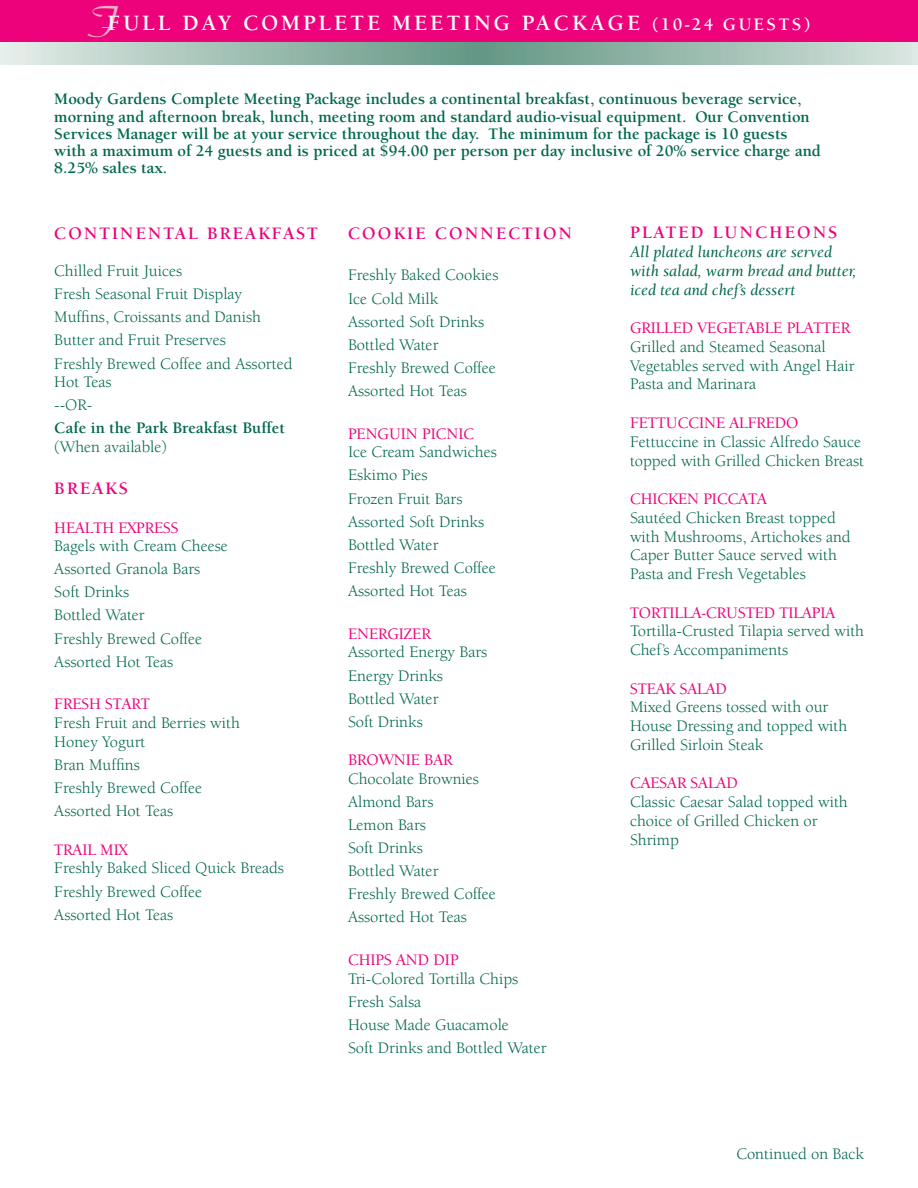
<style>
.page{position:relative;width:918px;height:1188px;background:#fff}
.page>*{position:absolute;margin:0;border:0;box-sizing:border-box;transform-origin:0 0}
.t1{font:700 22.5px "Berkeley";letter-spacing:.125em;color:#fff}
.t2{font:700 18px "Berkeley Oldstyle IT Cby BT";letter-spacing:.13em;color:#ed027c}
.t3{font:16.5px/23.1px "Berkeley";color:#01674d}
.t4{font:700 16.5px/17.2px "Berkeley";color:#01674d}
.t5{font:500 16.5px "Berkeley Oldstyle IT Cby BT";color:#ed027c}
.t6{font:italic 16.5px/18.8px "Berkeley";color:#01674d}
.s1{font-family:"Coronet";font-size:43.5px;color:#f6acc4}
.s2{font-size:18px}
</style>
<div class="page">
<div style="left:0;top:0;width:918px;height:58px;background:#ed027c"></div>
<svg style="left:0;top:42px;width:918px;height:22px;background:#9fbfb3"></svg>
<h1 class="t1" style="left:87px;top:11px;width:725px"><span class="s1">F</span>FULL DAY COMPLETE MEETING PACKAGE <span class="s2">(10-24 GUESTS)</span></h1>
<p class="t4" style="left:54px;top:91px;width:768px">Moody Gardens Complete Meeting Package includes a continental breakfast, continuous beverage service, morning and afternoon break, lunch, meeting room and standard audio-visual equipment. Our Convention Services Manager will be at your service throughout the day. The minimum for the package is 10 guests with a maximum of 24 guests and is priced at $94.00 per person per day inclusive of 20% service charge and 8.25% sales tax.</p>
<p class="t2" style="left:54px;top:222px;width:265px">CONTINENTAL BREAKFAST</p>
<p class="t3" style="left:54px;top:260px;width:240px">Chilled Fruit Juices<br>Fresh Seasonal Fruit Display<br>Muffins, Croissants and Danish<br>Butter and Fruit Preserves<br>Freshly Brewed Coffee and Assorted</p>
<p class="t3" style="left:54px;top:371px;width:59px">Hot Teas --OR-</p>
<p class="t4" style="left:54px;top:420px;width:232px">Cafe in the Park Breakfast Buffet</p>
<p class="t3" style="left:54px;top:436px;width:114px">(When available)</p>
<p class="t2" style="left:54px;top:477px;width:75px">BREAKS</p>
<p class="t5" style="left:54px;top:517px;width:126px">HEALTH EXPRESS</p>
<p class="t3" style="left:54px;top:535px;width:175px">Bagels with Cream Cheese<br>Assorted Granola Bars<br>Soft Drinks<br>Bottled Water<br>Freshly Brewed Coffee<br>Assorted Hot Teas</p>
<p class="t5" style="left:54px;top:694px;width:97px">FRESH START</p>
<p class="t3" style="left:54px;top:714px;width:187px;line-height:18.8px">Fresh Fruit and Berries with<br>Honey Yogurt</p>
<p class="t3" style="left:54px;top:754px;width:149px">Bran Muffins<br>Freshly Brewed Coffee<br>Assorted Hot Teas</p>
<p class="t5" style="left:54px;top:840px;width:75px">TRAIL MIX</p>
<p class="t3" style="left:54px;top:857px;width:231px">Freshly Baked Sliced Quick Breads<br>Freshly Brewed Coffee<br>Assorted Hot Teas</p>
<p class="t2" style="left:348px;top:222px;width:226px">COOKIE CONNECTION</p>
<p class="t3" style="left:348px;top:264px;width:152px">Freshly Baked Cookies<br>Ice Cold Milk<br>Assorted Soft Drinks<br>Bottled Water<br>Freshly Brewed Coffee<br>Assorted Hot Teas</p>
<p class="t5" style="left:348px;top:424px;width:128px">PENGUIN PICNIC</p>
<p class="t3" style="left:348px;top:441px;width:150px">Ice Cream Sandwiches<br>Eskimo Pies<br>Frozen Fruit Bars<br>Assorted Soft Drinks<br>Bottled Water<br>Freshly Brewed Coffee<br>Assorted Hot Teas</p>
<p class="t5" style="left:348px;top:624px;width:84px">ENERGIZER</p>
<p class="t3" style="left:348px;top:641px;width:141px">Assorted Energy Bars<br>Energy Drinks<br>Bottled Water<br>Soft Drinks</p>
<p class="t5" style="left:348px;top:750px;width:106px">BROWNIE BAR</p>
<p class="t3" style="left:348px;top:768px;width:149px">Chocolate Brownies<br>Almond Bars<br>Lemon Bars<br>Soft Drinks<br>Bottled Water<br>Freshly Brewed Coffee<br>Assorted Hot Teas</p>
<p class="t5" style="left:348px;top:950px;width:112px">CHIPS AND DIP</p>
<p class="t3" style="left:348px;top:968px;width:200px">Tri-Colored Tortilla Chips<br>Fresh Salsa<br>House Made Guacamole<br>Soft Drinks and Bottled Water</p>
<p class="t2" style="left:630px;top:222px;width:209px">PLATED LUNCHEONS</p>
<p class="t6" style="left:630px;top:243px;width:228px">All plated luncheons are served with salad, warm bread and butter, iced tea and chef’s dessert</p>
<p class="t5" style="left:630px;top:318px;width:221px">GRILLED VEGETABLE PLATTER</p>
<p class="t3" style="left:630px;top:338px;width:226px;line-height:18.8px">Grilled and Steamed Seasonal<br>Vegetables served with Angel Hair<br>Pasta and Marinara</p>
<p class="t5" style="left:630px;top:413px;width:170px">FETTUCCINE ALFREDO</p>
<p class="t3" style="left:630px;top:433px;width:236px;line-height:18.8px">Fettuccine in Classic Alfredo Sauce topped with Grilled Chicken Breast</p>
<p class="t5" style="left:630px;top:489px;width:138px">CHICKEN PICCATA</p>
<p class="t3" style="left:630px;top:509px;width:222px;line-height:18.8px">Sautéed Chicken Breast topped with Mushrooms, Artichokes and<br>Caper Butter Sauce served with<br>Pasta and Fresh Vegetables</p>
<p class="t5" style="left:630px;top:602px;width:207px">TORTILLA-CRUSTED TILAPIA</p>
<p class="t3" style="left:630px;top:622px;width:236px;line-height:18.8px">Tortilla-Crusted Tilapia served with<br>Chef’s Accompaniments</p>
<p class="t5" style="left:630px;top:678px;width:98px">STEAK SALAD</p>
<p class="t3" style="left:630px;top:698px;width:219px;line-height:18.8px">Mixed Greens tossed with our<br>House Dressing and topped with<br>Grilled Sirloin Steak</p>
<p class="t5" style="left:630px;top:773px;width:109px">CAESAR SALAD</p>
<p class="t3" style="left:630px;top:793px;width:219px;line-height:18.8px">Classic Caesar Salad topped with choice of Grilled Chicken or<br>Shrimp</p>
<p class="t3" style="left:736px;top:1143px;width:129px">Continued on Back</p>
</div>
